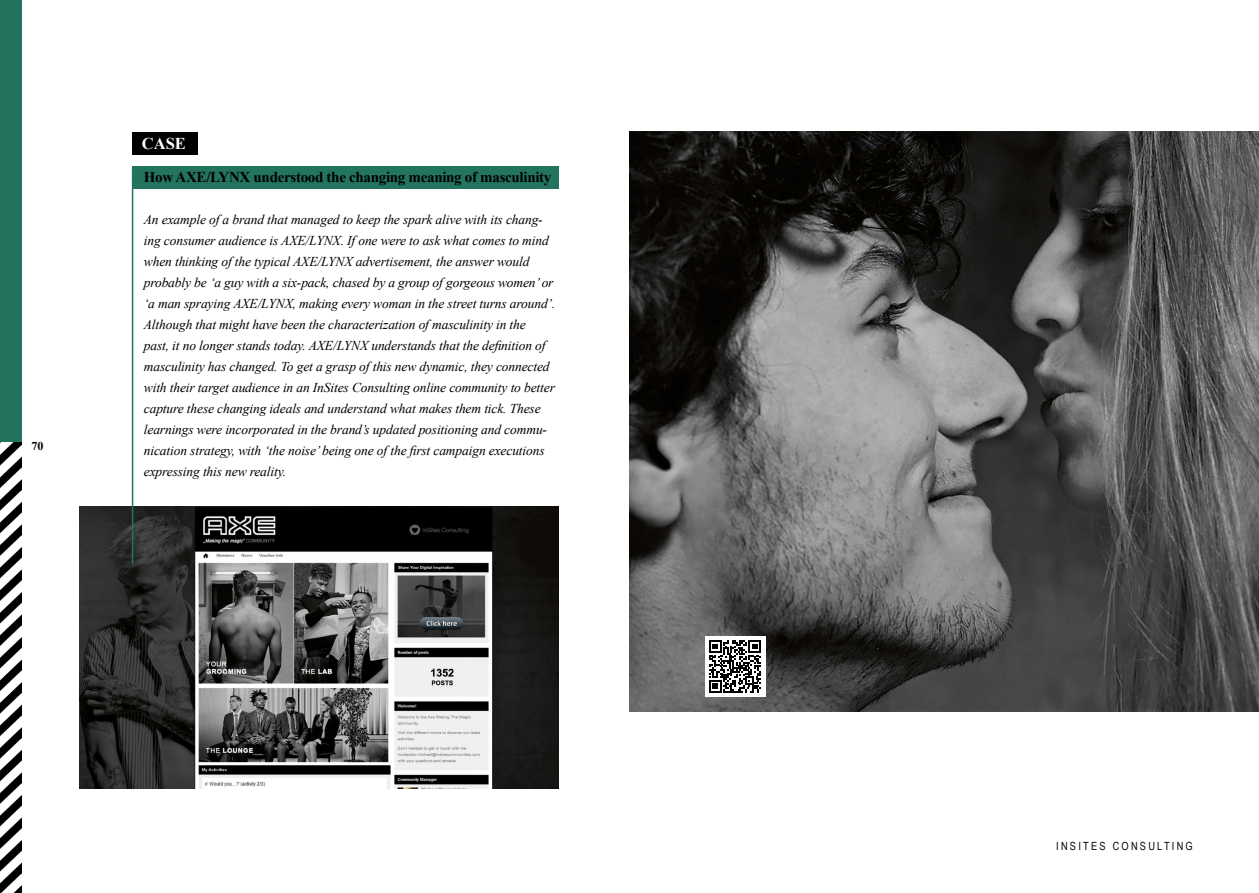
<style>
.page{position:relative;width:1259px;height:893px;background:#fff}
.page>*{position:absolute;margin:0;border:0;box-sizing:border-box;transform-origin:0 0}
.t1{font:700 16.5px "Times New Roman";color:#fff}
.t2{font:700 15px "Times New Roman";letter-spacing:-.02em;color:#000}
.t3{font:italic 13.5px/21px "Times New Roman";letter-spacing:-.01em;color:#000}
.t4{font:700 12px "Times New Roman";color:#000}
.t5{font:11.25px "Arial Narrow";letter-spacing:.2em;color:#000}
</style>
<div class="page">
<div style="left:132px;top:166px;width:426px;height:23px;background:#23745e"></div>
<img style="left:79px;top:506px;width:479px;height:282px">
<div style="left:0;top:0;width:21px;height:893px;background:#23745e"></div>
<img style="left:0;top:443px;width:21px;height:450px">
<hr style="left:132px;top:169px;width:1px;height:395px;background:#23745e">
<div style="left:132px;top:132px;width:66px;height:23px;background:#000"></div>
<img style="left:629px;top:132px;width:630px;height:579px">
<div style="left:705px;top:636px;width:60px;height:60px;background:#fff"></div>
<svg style="left:709px;top:640px;width:52px;height:52px"></svg>
<p class="t4" style="left:32px;top:438px;width:13px">70</p>
<p class="t1" style="left:142px;top:132px;width:46px">CASE</p>
<p class="t2" style="left:144px;top:167px;width:409px">How AXE/LYNX understood the changing meaning of masculinity</p>
<p class="t3" style="left:144px;top:209px;width:413px">An example of a brand that managed to keep the spark alive with its chang&shy;ing consumer audience is AXE/LYNX. If one were to ask what comes to mind when thinking of the typical AXE/LYNX advertisement, the answer would probably be ‘a guy with a six-pack, chased by a group of gorgeous women’ or ‘a man spraying AXE/LYNX, making every woman in the street turns around’.<br>Although that might have been the characterization of masculinity in the<br>past, it no longer stands today. AXE/LYNX understands that the definition of masculinity has changed. To get a grasp of this new dynamic, they connected with their target audience in an InSites Consulting online community to better capture these changing ideals and understand what makes them tick. These learnings were incorporated in the brand’s updated positioning and commu&shy;nication strategy, with ‘the noise’ being one of the first campaign executions expressing this new reality.</p>
<p class="t5" style="left:1056px;top:838px;width:138px">INSITES CONSULTING</p>
</div>
